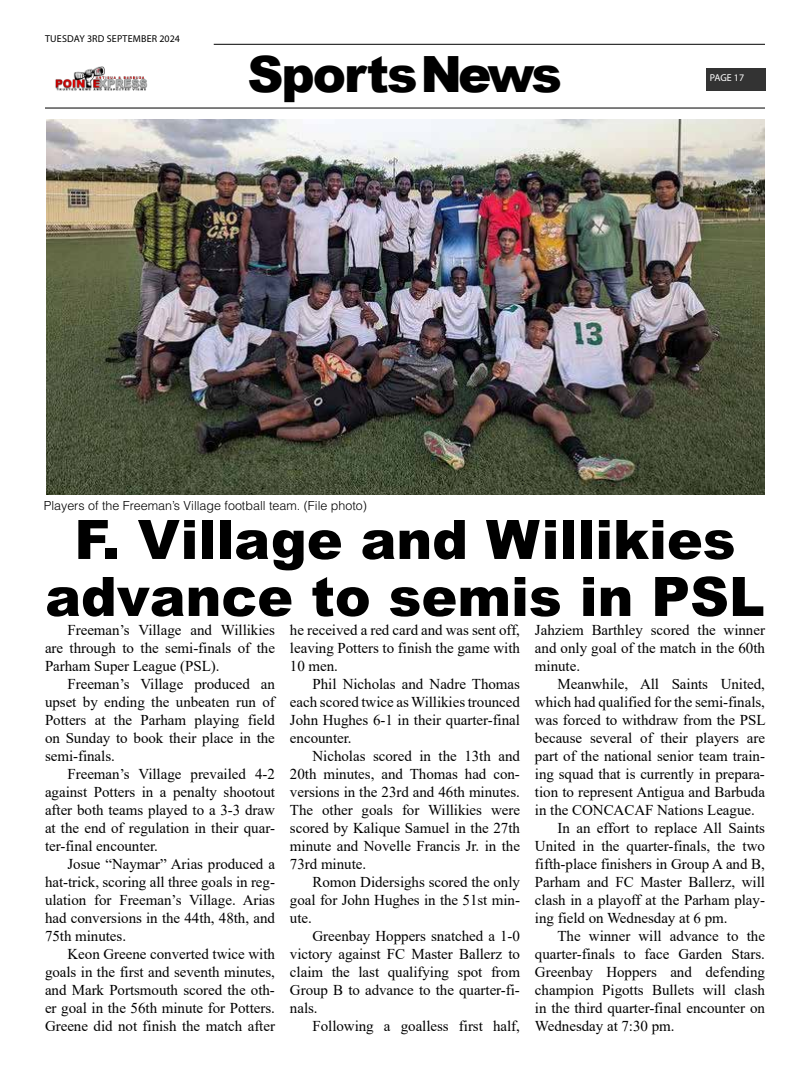
<style>
.page{position:relative;width:810px;height:1080px;background:#fff}
.page>*{position:absolute;margin:0;border:0;box-sizing:border-box;transform-origin:0 0}
.t1{font:900 54.5px/57px "Arial";color:#000;text-align:center}
.t2{font:900 50px "Arial";letter-spacing:-.04em;color:#000}
.t3{font:15px/18px "Times New Roman";letter-spacing:-.005em;color:#000;text-align:justify}
.t4{font:300 12.5px "Helvetica LT Std";color:#000}
.t5{font:10px "Myriad Pro";letter-spacing:.02em;color:#000}
.t6{font:10px "Myriad Pro";letter-spacing:-.005em;color:#fff}
</style>
<div class="page">
<hr style="left:45px;top:107px;width:720px;height:2px;background:#333">
<hr style="left:214px;top:44px;width:551px;height:1px;background:#333">
<div style="left:706px;top:68px;width:60px;height:23px;background:#333"></div>
<img style="left:55px;top:66px;width:93px;height:25px">
<img style="left:46px;top:119px;width:719px;height:376px">
<p class="t5" style="left:45px;top:33px;width:136px">TUESDAY 3RD SEPTEMBER 2024</p>
<h2 class="t2" style="left:248px;top:38px;width:316px">SportsNews</h2>
<p class="t6" style="left:710px;top:72px;width:36px">PAGE 17</p>
<p class="t4" style="left:44px;top:498px;width:325px">Players of the Freeman’s Village football team. (File photo)</p>
<h1 class="t1" style="left:45px;top:509px;width:721px">F. Village and Willikies advance to semis in PSL</h1>
<p class="t3" style="left:45px;top:621px;width:232px;text-indent:22px">Freeman’s Village and Willikies are through to the semi-finals of the Parham Super League (PSL).</p>
<p class="t3" style="left:45px;top:675px;width:232px;text-indent:22px">Freeman’s Village produced an upset by ending the unbeaten run of Potters at the Parham playing field on Sunday to book their place in the semi-finals.</p>
<p class="t3" style="left:45px;top:765px;width:232px;text-indent:22px">Freeman’s Village prevailed 4-2 against Potters in a penalty shootout after both teams played to a 3-3 draw at the end of regulation in their quar&shy;ter-final encounter.</p>
<p class="t3" style="left:45px;top:855px;width:232px;text-indent:22px">Josue “Naymar” Arias produced a hat-trick, scoring all three goals in reg&shy;ulation for Freeman’s Village. Arias had conversions in the 44th, 48th, and 75th minutes.</p>
<p class="t3" style="left:45px;top:945px;width:232px;text-indent:22px">Keon Greene converted twice with goals in the first and seventh minutes, and Mark Portsmouth scored the oth&shy;er goal in the 56th minute for Potters.<br>Greene did not finish the match after</p>
<p class="t3" style="left:290px;top:621px;width:232px">he received a red card and was sent off, leaving Potters to finish the game with 10 men.</p>
<p class="t3" style="left:290px;top:675px;width:232px;text-indent:22px">Phil Nicholas and Nadre Thomas each scored twice as Willikies trounced John Hughes 6-1 in their quarter-final encounter.</p>
<p class="t3" style="left:290px;top:747px;width:232px;text-indent:22px">Nicholas scored in the 13th and 20th minutes, and Thomas had con&shy;versions in the 23rd and 46th minutes.<br>The other goals for Willikies were scored by Kalique Samuel in the 27th minute and Novelle Francis Jr. in the 73rd minute.</p>
<p class="t3" style="left:290px;top:873px;width:232px;text-indent:22px">Romon Didersighs scored the only goal for John Hughes in the 51st min&shy;ute.</p>
<p class="t3" style="left:290px;top:927px;width:232px;text-indent:22px">Greenbay Hoppers snatched a 1-0 victory against FC Master Ballerz to claim the last qualifying spot from Group B to advance to the quarter-fi&shy;nals.</p>
<p class="t3" style="left:312px;top:1017px;width:209px">Following a goalless first half,</p>
<p class="t3" style="left:535px;top:621px;width:232px">Jahziem Barthley scored the winner and only goal of the match in the 60th minute.</p>
<p class="t3" style="left:557px;top:675px;width:209px">Meanwhile, All Saints United,</p>
<p class="t3" style="left:535px;top:693px;width:232px">which had qualified for the semi-finals,</p>
<p class="t3" style="left:535px;top:711px;width:232px">was forced to withdraw from the PSL</p>
<p class="t3" style="left:535px;top:729px;width:232px">because several of their players are</p>
<p class="t3" style="left:535px;top:747px;width:232px">part of the national senior team train-</p>
<p class="t3" style="left:535px;top:765px;width:231px">ing squad that is currently in prepara-</p>
<p class="t3" style="left:535px;top:783px;width:232px">tion to represent Antigua and Barbuda</p>
<p class="t3" style="left:535px;top:801px;width:221px">in the CONCACAF Nations League.</p>
<p class="t3" style="left:557px;top:819px;width:209px">In an effort to replace All Saints</p>
<p class="t3" style="left:535px;top:837px;width:232px">United in the quarter-finals, the two</p>
<p class="t3" style="left:535px;top:855px;width:232px">fifth-place finishers in Group A and B,</p>
<p class="t3" style="left:535px;top:873px;width:232px">Parham and FC Master Ballerz, will</p>
<p class="t3" style="left:535px;top:891px;width:232px">clash in a playoff at the Parham play-</p>
<p class="t3" style="left:535px;top:909px;width:194px">ing field on Wednesday at 6 pm.</p>
<p class="t3" style="left:557px;top:927px;width:209px">The winner will advance to the</p>
<p class="t3" style="left:535px;top:945px;width:232px">quarter-finals to face Garden Stars.</p>
<p class="t3" style="left:535px;top:963px;width:232px">Greenbay Hoppers and defending</p>
<p class="t3" style="left:535px;top:981px;width:232px">champion Pigotts Bullets will clash</p>
<p class="t3" style="left:535px;top:999px;width:232px">in the third quarter-final encounter on</p>
<p class="t3" style="left:535px;top:1017px;width:141px">Wednesday at 7:30 pm.</p>
</div>
